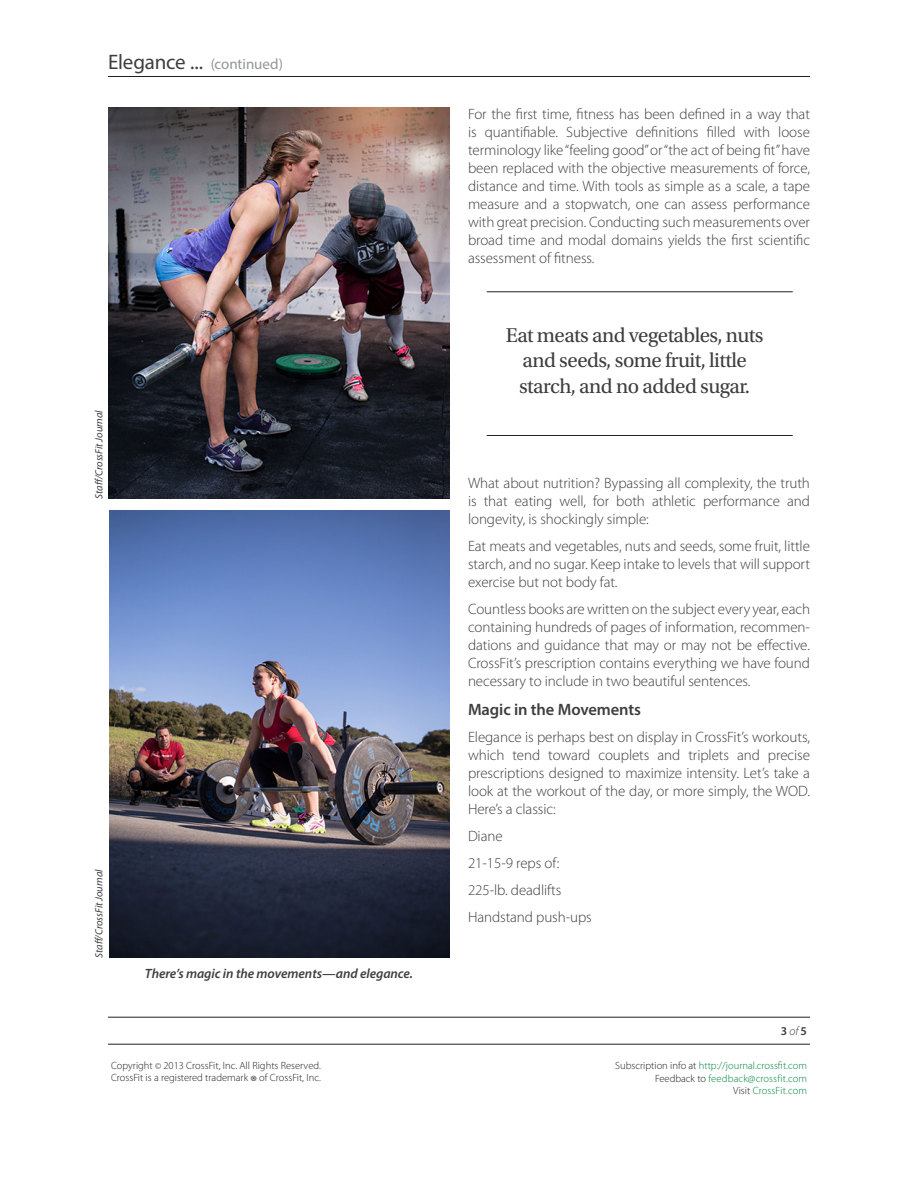
<style>
.page{position:relative;width:918px;height:1188px;background:#fff}
.page>*{position:absolute;margin:0;border:0;box-sizing:border-box;transform-origin:0 0}
.Pull_Quote{font:21px/25.2px "Utopia Std";letter-spacing:-.025em;color:#3e3e3f;text-align:center}
.t1{font:21px "Myriad Pro";letter-spacing:-.01em;color:#3e3e3f}
.Body_Copy{font:600 16.5px "Myriad Pro";letter-spacing:-.005em;color:#3e3e3f}
.Body_Copy-2{font:300 15px/18px "Myriad Pro";letter-spacing:-.005em;color:#3e3e3f;text-align:justify}
.Photo_Captions{font:italic 600 13.5px "Myriad Pro";letter-spacing:-.005em;color:#3e3e3f}
.t2{font:600 12px "Myriad Pro";color:#3e3e3f}
.t3{font:300 10.5px/12.6px "Myriad Pro";color:#00843d;text-align:right}
.t4{font:300 10.5px/12px "Myriad Pro";color:#231f20}
.Photo_Credits{font:italic 10.5px "Myriad Pro";letter-spacing:-.005em;color:#3e3e3f}
.s1{font-size:15px;color:#939598}
.s2{font-weight:300;font-style:italic}
.s3{font-size:9px}
.s4{font-size:16.5px}
.s5{color:#231f20}
</style>
<div class="page">
<hr style="left:108px;top:76px;width:702px;height:1px;background:#231f20">
<hr style="left:108px;top:1017px;width:702px;height:1px;background:#231f20">
<hr style="left:108px;top:1044px;width:702px;height:1px;background:#231f20">
<hr style="left:487px;top:292px;width:306px;height:1px;background:#231f20">
<hr style="left:487px;top:435px;width:306px;height:1px;background:#231f20">
<img style="left:110px;top:511px;width:340px;height:447px">
<img style="left:108px;top:107px;width:342px;height:392px">
<h1 class="t1" style="left:108px;top:49px;width:176px">Elegance ... <span class="s1">(continued)</span></h1>
<p class="Photo_Credits" style="left:92px;top:499px;width:90px;rotate:-90deg">Staff/CrossFit Journal</p>
<p class="Photo_Credits" style="left:92px;top:958px;width:90px;rotate:-90deg">Staff/CrossFit Journal</p>
<p class="Photo_Captions" style="left:145px;top:965px;width:270px">There’s magic in the movements—and elegance.</p>
<p class="Body_Copy-2" style="left:468px;top:106px;width:344px">For the first time, fitness has been defined in a way that is quantifiable. Subjective definitions filled with loose terminology like “feeling good” or “the act of being fit” have been replaced with the objective measurements of force, distance and time. With tools as simple as a scale, a tape measure and a stopwatch, one can assess performance with great precision. Conducting such measurements over broad time and modal domains yields the first scientific assessment of fitness.</p>
<p class="Pull_Quote" style="left:506px;top:323px;width:259px">Eat meats and vegetables, nuts and seeds, some fruit, little starch, and no added sugar.</p>
<p class="Body_Copy-2" style="left:468px;top:475px;width:344px">What about nutrition? Bypassing all complexity, the truth is that eating well, for both athletic performance and longevity, is shockingly simple:</p>
<p class="Body_Copy-2" style="left:468px;top:538px;width:344px">Eat meats and vegetables, nuts and seeds, some fruit, little starch, and no sugar. Keep intake to levels that will support exercise but not body fat.</p>
<p class="Body_Copy-2" style="left:468px;top:601px;width:344px">Countless books are written on the subject every year, each containing hundreds of pages of information, recommen&shy;dations and guidance that may or may not be effective.<br>CrossFit’s prescription contains everything we have found necessary to include in two beautiful sentences.</p>
<p class="Body_Copy" style="left:468px;top:699px;width:175px">Magic in the Movements</p>
<p class="Body_Copy-2" style="left:468px;top:728px;width:344px">Elegance is perhaps best on display in CrossFit’s workouts, which tend toward couplets and triplets and precise prescriptions designed to maximize intensity. Let’s take a look at the workout of the day, or more simply, the WOD.<br>Here’s a classic:</p>
<p class="Body_Copy-2" style="left:468px;top:827px;width:36px">Diane</p>
<p class="Body_Copy-2" style="left:468px;top:854px;width:93px">21-15-9 reps of:</p>
<p class="Body_Copy-2" style="left:468px;top:881px;width:95px">225-lb. deadlifts</p>
<p class="Body_Copy-2" style="left:468px;top:908px;width:125px">Handstand push-ups</p>
<p class="t2" style="left:781px;top:1023px;width:28px">3 <span class="s2">of</span> 5</p>
<p class="t4" style="left:111px;top:1060px;width:211px">Copyright <span class="s3">©</span> 2013 CrossFit, Inc. All Rights Reserved.<br>CrossFit is a registered trademark <span class="s4">®</span> of CrossFit, Inc.</p>
<p class="t3" style="left:615px;top:1060px;width:193px"><span class="s5">Subscription info at</span> http://journal.crossfit.com<br><span class="s5">Feedback to</span> feedback@crossfit.com<br><span class="s5">Visit</span> CrossFit.com</p>
</div>
